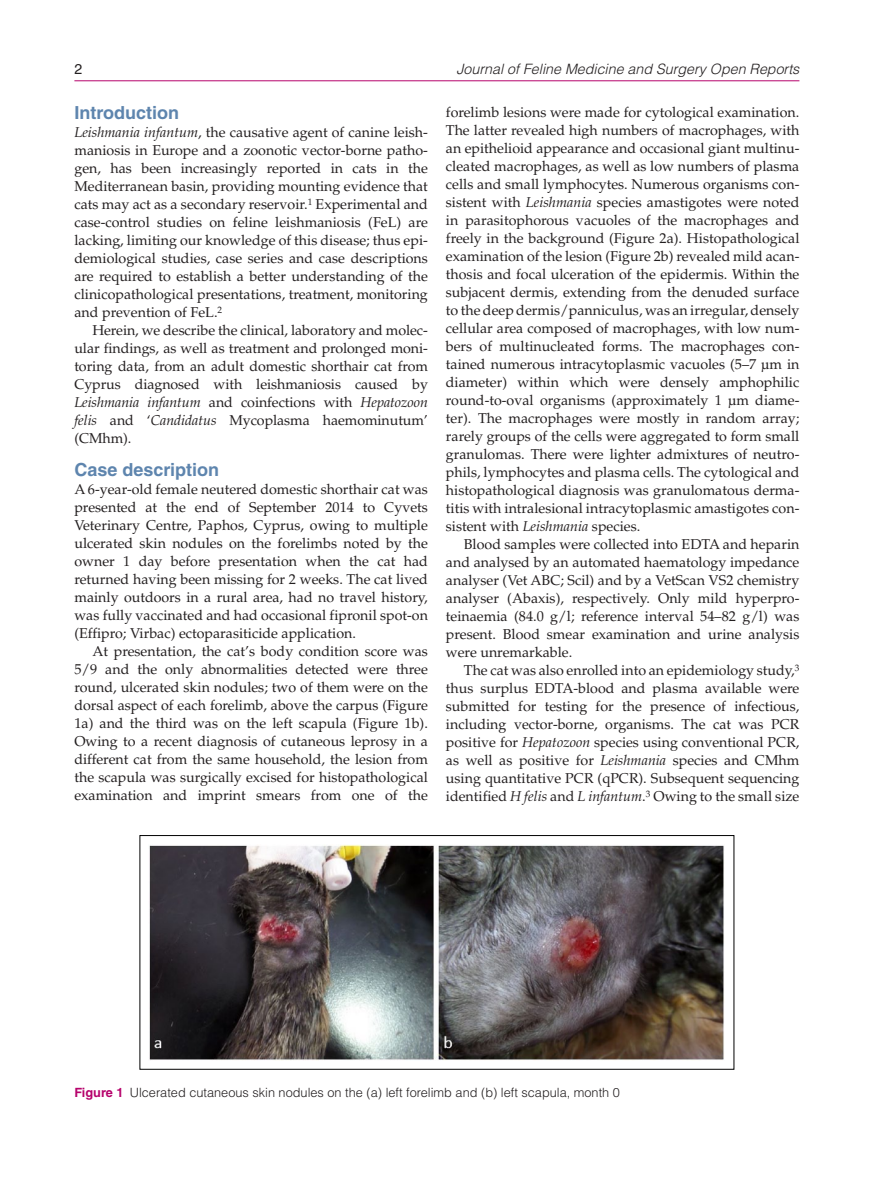
<style>
.page{position:relative;width:893px;height:1191px;background:#fff}
.page>*{position:absolute;margin:0;border:0;box-sizing:border-box;transform-origin:0 0}
.t1{font:700 18px "Helvetica LT Std";color:#5e85ae}
.t2{font:14.25px/18px "Palatino LT Std";color:#231f20;text-align:justify}
.t3{font:italic 300 14.25px "Helvetica LT Std";color:#231f20}
.t4{font:14.25px "Helvetica LT Std";color:#231f20}
.t5{font:300 12.75px "Helvetica LT Std";color:#231f20}
.s1{font-style:italic}
.s2{font-weight:700;color:#b6036c}
</style>
<div class="page">
<hr style="left:74px;top:80px;width:725px;height:1px;background:#b6036c">
<img style="left:149px;top:844px;width:575px;height:216px">
<div style="left:140px;top:835px;width:594px;height:234px;border:1px solid #000"></div>
<p class="t4" style="left:74px;top:61px;width:9px">2</p>
<p class="t3" style="left:456px;top:60px;width:344px">Journal of Feline Medicine and Surgery Open Reports</p>
<p class="t1" style="left:74px;top:102px;width:106px">Introduction</p>
<p class="t2" style="left:74px;top:124px;width:355px"><span class="s1">Leishmania infantum</span>, the causative agent of canine leish&shy;maniosis in Europe and a zoonotic vector-borne patho&shy;gen, has been increasingly reported in cats in the Mediterranean basin, providing mounting evidence that cats may act as a secondary reservoir.<sup>1</sup> Experimental and case-control studies on feline leishmaniosis (FeL) are lacking, limiting our knowledge of this disease; thus epi&shy;demiological studies, case series and case descriptions are required to establish a better understanding of the clinicopathological presentations, treatment, monitoring and prevention of FeL.<sup>2</sup></p>
<p class="t2" style="left:74px;top:322px;width:355px;text-indent:18px">Herein, we describe the clinical, laboratory and molec&shy;ular findings, as well as treatment and prolonged moni&shy;toring data, from an adult domestic shorthair cat from Cyprus diagnosed with leishmaniosis caused by <span class="s1">Leishmania infantum</span> and coinfections with <span class="s1">Hepatozoon felis</span> and ‘<span class="s1">Candidatus</span> Mycoplasma haemominutum’ (CMhm).</p>
<p class="t1" style="left:74px;top:459px;width:146px">Case description</p>
<p class="t2" style="left:74px;top:481px;width:355px">A 6-year-old female neutered domestic shorthair cat was presented at the end of September 2014 to Cyvets Veterinary Centre, Paphos, Cyprus, owing to multiple ulcerated skin nodules on the forelimbs noted by the owner 1 day before presentation when the cat had returned having been missing for 2 weeks. The cat lived mainly outdoors in a rural area, had no travel history, was fully vaccinated and had occasional fipronil spot-on (Effipro; Virbac) ectoparasiticide application.</p>
<p class="t2" style="left:74px;top:643px;width:355px;text-indent:18px">At presentation, the cat’s body condition score was 5/9 and the only abnormalities detected were three round, ulcerated skin nodules; two of them were on the dorsal aspect of each forelimb, above the carpus (Figure 1a) and the third was on the left scapula (Figure 1b).<br>Owing to a recent diagnosis of cutaneous leprosy in a different cat from the same household, the lesion from the scapula was surgically excised for histopathological examination and imprint smears from one of the</p>
<p class="t2" style="left:446px;top:103px;width:355px">forelimb lesions were made for cytological examination.<br>The latter revealed high numbers of macrophages, with an epithelioid appearance and occasional giant multinu&shy;cleated macrophages, as well as low numbers of plasma cells and small lymphocytes. Numerous organisms con&shy;sistent with <span class="s1">Leishmania</span> species amastigotes were noted in parasitophorous vacuoles of the macrophages and freely in the background (Figure 2a). Histopathological examination of the lesion (Figure 2b) revealed mild acan&shy;thosis and focal ulceration of the epidermis. Within the subjacent dermis, extending from the denuded surface to the deep dermis/panniculus, was an irregular, densely cellular area composed of macrophages, with low num&shy;bers of multinucleated forms. The macrophages con&shy;tained numerous intracytoplasmic vacuoles (5–7 μm in diameter) within which were densely amphophilic round-to-oval organisms (approximately 1 μm diame&shy;ter). The macrophages were mostly in random array; rarely groups of the cells were aggregated to form small granulomas. There were lighter admixtures of neutro&shy;phils, lymphocytes and plasma cells. The cytological and histopathological diagnosis was granulomatous derma&shy;titis with intralesional intracytoplasmic amastigotes con&shy;sistent with <span class="s1">Leishmania</span> species.</p>
<p class="t2" style="left:446px;top:535px;width:355px;text-indent:18px">Blood samples were collected into EDTA and heparin and analysed by an automated haematology impedance analyser (Vet ABC; Scil) and by a VetScan VS2 chemistry analyser (Abaxis), respectively. Only mild hyperpro&shy;teinaemia (84.0 g/l; reference interval 54–82 g/l) was present. Blood smear examination and urine analysis were unremarkable.</p>
<p class="t2" style="left:446px;top:661px;width:355px;text-indent:18px">The cat was also enrolled into an epidemiology study,<sup>3 </sup>thus surplus EDTA-blood and plasma available were submitted for testing for the presence of infectious, including vector-borne, organisms. The cat was PCR positive for <span class="s1">Hepatozoon</span> species using conventional PCR, as well as positive for <span class="s1">Leishmania</span> species and CMhm using quantitative PCR (qPCR). Subsequent sequencing identified <span class="s1">H felis</span> and <span class="s1">L infantum</span>.<sup>3</sup> Owing to the small size</p>
<p class="t5" style="left:74px;top:1085px;width:547px"><span class="s2">Figure 1</span> Ulcerated cutaneous skin nodules on the (a) left forelimb and (b) left scapula, month 0</p>
</div>
